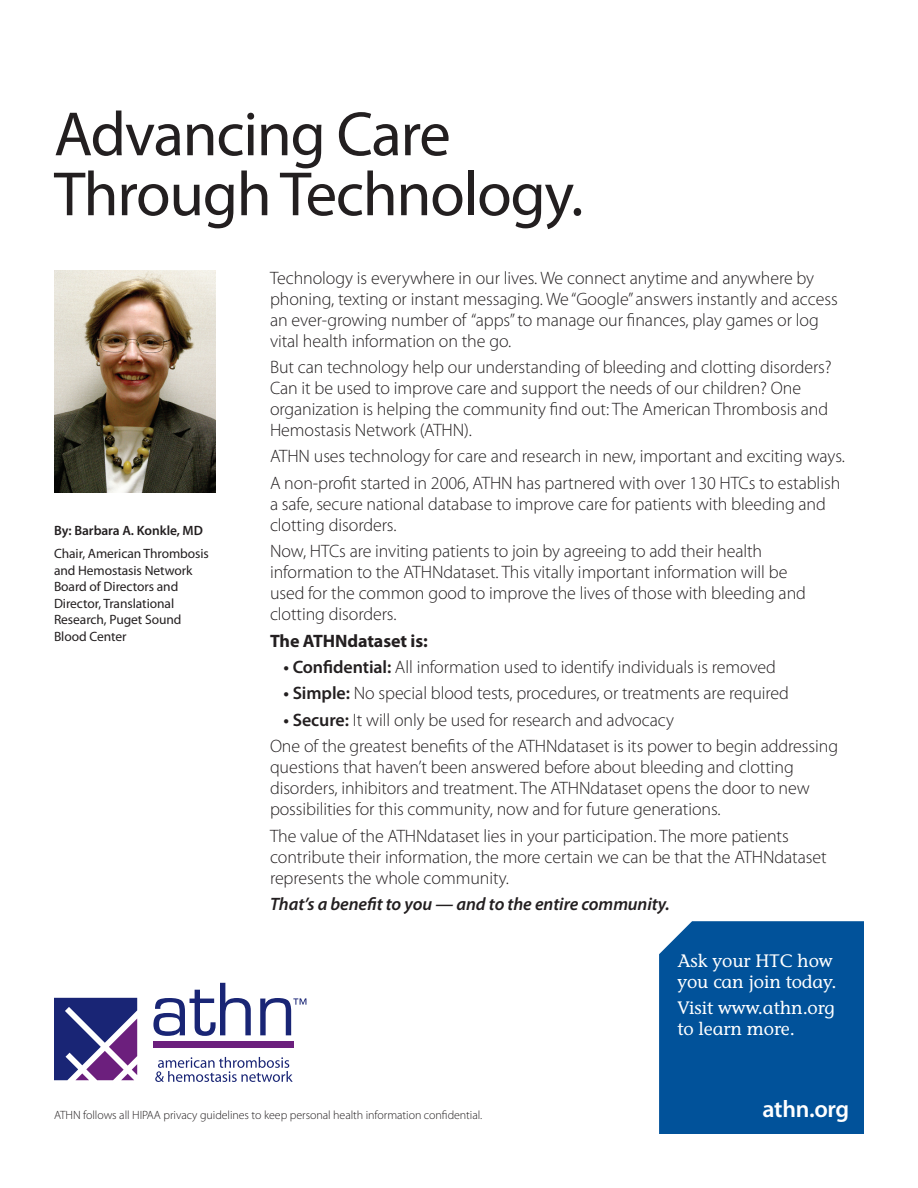
<style>
.page{position:relative;width:918px;height:1188px;background:#fff}
.page>*{position:absolute;margin:0;border:0;box-sizing:border-box;transform-origin:0 0}
.t1{font:63px/60px "Myriad Pro";letter-spacing:-.02em;color:#231f20}
.t2{font:600 24px "Myriad Pro";letter-spacing:-.015em;color:#fff}
.t3{font:300 18px/21px "Myriad Pro";letter-spacing:-.005em;color:#231f20}
.t4{font:18px/21px "Stone Informal";letter-spacing:-.01em;color:#fff}
.t5{font:italic 600 18px "Myriad Pro";letter-spacing:-.005em;color:#231f20}
.t6{font:700 18px "Myriad Pro";letter-spacing:-.005em;color:#231f20}
.t7{font:13.5px/16.5px "Myriad Pro";letter-spacing:-.005em;color:#231f20}
.t8{font:600 13.5px "Myriad Pro";letter-spacing:-.005em;color:#231f20}
.t9{font:300 12px "Myriad Pro";letter-spacing:-.005em;color:#231f20}
.s1{font-weight:600}
</style>
<div class="page">
<div style="left:659px;top:921px;width:205px;height:213px;background:#01529a"></div>
<img style="left:54px;top:270px;width:161px;height:223px">
<svg style="left:54px;top:998px;width:83px;height:82px"></svg>
<svg style="left:153px;top:983px;width:98px;height:53px"></svg>
<div style="left:153px;top:1042px;width:140px;height:6px;background:#6c1f7d"></div>
<svg style="left:155px;top:1057px;width:138px;height:25px"></svg>
<svg style="left:260px;top:998px;width:46px;height:37px"></svg>
<h1 class="t1" style="left:54px;top:103px;width:531px">Advancing Care<br>Through Technology.</h1>
<p class="t8" style="left:54px;top:522px;width:150px">By: Barbara A. Konkle, MD</p>
<p class="t7" style="left:54px;top:545px;width:156px">Chair, American Thrombosis and Hemostasis Network<br>Board of Directors and<br>Director, Translational<br>Research, Puget Sound<br>Blood Center</p>
<p class="t3" style="left:270px;top:267px;width:569px">Technology is everywhere in our lives. We connect anytime and anywhere by phoning, texting or instant messaging. We “Google” answers instantly and access an ever-growing number of “apps” to manage our finances, play games or log vital health information on the go.</p>
<p class="t3" style="left:270px;top:356px;width:563px">But can technology help our understanding of bleeding and clotting disorders?<br>Can it be used to improve care and support the needs of our children? One organization is helping the community find out: The American Thrombosis and Hemostasis Network (ATHN).</p>
<p class="t3" style="left:270px;top:443px;width:576px;line-height:26.4px">ATHN uses technology for care and research in new, important and exciting ways.<br>A non-profit started in 2006, ATHN has partnered with over 130 HTCs to establish</p>
<p class="t3" style="left:270px;top:493px;width:558px">a safe, secure national database to improve care for patients with bleeding and clotting disorders.</p>
<p class="t3" style="left:270px;top:541px;width:538px">Now, HTCs are inviting patients to join by agreeing to add their health information to the ATHNdataset. This vitally important information will be used for the common good to improve the lives of those with bleeding and clotting disorders.</p>
<p class="t6" style="left:270px;top:629px;width:159px">The ATHNdataset is:</p>
<p class="t3" style="left:284px;top:656px;width:494px"><span class="s1">• Confidential:</span> All information used to identify individuals is removed</p>
<p class="t3" style="left:284px;top:683px;width:507px"><span class="s1">• Simple:</span> No special blood tests, procedures, or treatments are required</p>
<p class="t3" style="left:270px;top:706px;width:570px;line-height:26.4px;text-indent:14px"><span class="s1">• Secure:</span> It will only be used for research and advocacy<br>One of the greatest benefits of the ATHNdataset is its power to begin addressing</p>
<p class="t3" style="left:270px;top:757px;width:541px">questions that haven’t been answered before about bleeding and clotting disorders, inhibitors and treatment. The ATHNdataset opens the door to new possibilities for this community, now and for future generations.</p>
<p class="t3" style="left:270px;top:825px;width:558px">The value of the ATHNdataset lies in your participation. The more patients contribute their information, the more certain we can be that the ATHNdataset represents the whole community.</p>
<p class="t5" style="left:270px;top:893px;width:401px">That’s a benefit to you — and to the entire community.</p>
<p class="t4" style="left:677px;top:950px;width:161px">Ask your HTC how you can join today.</p>
<p class="t4" style="left:677px;top:997px;width:159px">Visit www.athn.org to learn more.</p>
<p class="t9" style="left:54px;top:1108px;width:430px">ATHN follows all HIPAA privacy guidelines to keep personal health information confidential.</p>
<h2 class="t2" style="left:763px;top:1093px;width:88px">athn.org</h2>
</div>
